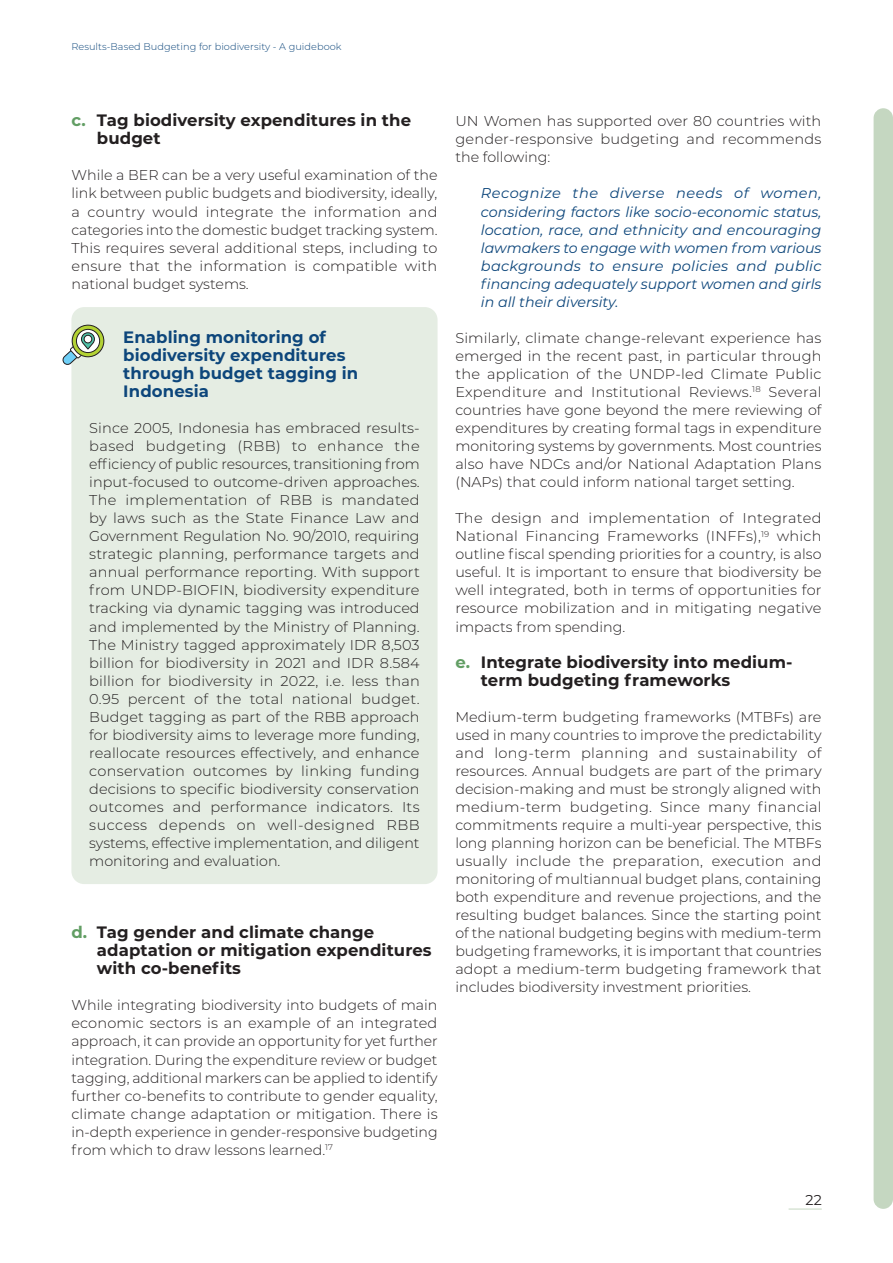
<style>
.page{position:relative;width:893px;height:1263px;background:#fff}
.page>*{position:absolute;margin:0;border:0;box-sizing:border-box;transform-origin:0 0}
.t1{font:700 16.5px/18px "Montserrat";letter-spacing:.005em;color:#231f20}
.Endnotes{font:700 16.5px/18px "Montserrat";letter-spacing:.005em;color:#0d467b}
.B1_Body{font:300 14.25px/18px "Montserrat";color:#231f20;text-align:justify}
.Endnotes-2{font:300 14.25px/18px "Montserrat";color:#231f20;text-align:justify}
.Highlight_Italics{font:italic 14.25px/18px "Montserrat";color:#0d467b;text-align:justify}
.t2{font:14.25px "Montserrat";color:#231f20}
.t3{font:300 9.75px "Montserrat";letter-spacing:.005em;color:#0d467b}
.s1{color:#629e64}
</style>
<div class="page">
<div style="left:874px;top:108px;width:19px;height:1101px;background:#c5d7c1;border-radius:10px"></div>
<hr style="left:789px;top:1209px;width:33px;height:1px;background:#c5d7c1">
<div style="left:71px;top:307px;width:367px;height:577px;background:#e5ede3;border-radius:13px"></div>
<svg style="left:72px;top:325px;width:32px;height:32px"></svg>
<div style="left:71px;top:324px;width:34px;height:33px;border:1px solid #231f20;border-radius:50%"></div>
<svg style="left:76px;top:329px;width:24px;height:24px"></svg>
<div style="left:76px;top:329px;width:24px;height:24px;border:1px solid #231f20;border-radius:50%"></div>
<svg style="left:62px;top:332px;width:33px;height:34px"></svg>
<p class="t3" style="left:71px;top:40px;width:272px">Results-Based Budgeting for biodiversity - A guidebook</p>
<p class="t1" style="left:97px;top:111px;width:316px;text-indent:-26px"><span class="s1">c.</span> Tag biodiversity expenditures in the budget</p>
<p class="B1_Body" style="left:71px;top:166px;width:368px">While a BER can be a very useful examination of the link between public budgets and biodiversity, ideally, a country would integrate the information and categories into the domestic budget tracking system.<br>This requires several additional steps, including to ensure that the information is compatible with national budget systems.</p>
<p class="Endnotes" style="left:123px;top:327px;width:236px">Enabling monitoring of biodiversity expenditures through budget tagging in<br>Indonesia</p>
<p class="Endnotes-2" style="left:89px;top:418px;width:332px">Since 2005, Indonesia has embraced results&shy;based budgeting (RBB) to enhance the efficiency of public resources, transitioning from input-focused to outcome-driven approaches.<br>The implementation of RBB is mandated by laws such as the State Finance Law and Government Regulation No. 90/2010, requiring strategic planning, performance targets and annual performance reporting. With support from UNDP-BIOFIN, biodiversity expenditure tracking via dynamic tagging was introduced and implemented by the Ministry of Planning.<br>The Ministry tagged approximately IDR 8,503 billion for biodiversity in 2021 and IDR 8.584 billion for biodiversity in 2022, i.e. less than 0.95 percent of the total national budget.<br>Budget tagging as part of the RBB approach for biodiversity aims to leverage more funding, reallocate resources effectively, and enhance conservation outcomes by linking funding decisions to specific biodiversity conservation outcomes and performance indicators. Its success depends on well-designed RBB systems, effective implementation, and diligent monitoring and evaluation.</p>
<p class="t1" style="left:97px;top:922px;width:336px;text-indent:-26px"><span class="s1">d.</span> Tag gender and climate change adaptation or mitigation expenditures with co-benefits</p>
<p class="B1_Body" style="left:71px;top:996px;width:368px">While integrating biodiversity into budgets of main economic sectors is an example of an integrated approach, it can provide an opportunity for yet further integration. During the expenditure review or budget tagging, additional markers can be applied to identify further co-benefits to contribute to gender equality, climate change adaptation or mitigation. There is in-depth experience in gender-responsive budgeting from which to draw lessons learned.<sup>17</sup></p>
<p class="B1_Body" style="left:455px;top:112px;width:368px">UN Women has supported over 80 countries with gender-responsive budgeting and recommends the following:</p>
<p class="Highlight_Italics" style="left:481px;top:184px;width:342px">Recognize the diverse needs of women, considering factors like socio-economic status, location, race, and ethnicity and encouraging lawmakers to engage with women from various backgrounds to ensure policies and public financing adequately support women and girls in all their diversity.</p>
<p class="B1_Body" style="left:455px;top:328px;width:368px">Similarly, climate change-relevant experience has emerged in the recent past, in particular through the application of the UNDP-led Climate Public Expenditure and Institutional Reviews.<sup>18</sup> Several countries have gone beyond the mere reviewing of expenditures by creating formal tags in expenditure monitoring systems by governments. Most countries also have NDCs and/or National Adaptation Plans (NAPs) that could inform national target setting.</p>
<p class="B1_Body" style="left:455px;top:509px;width:368px">The design and implementation of Integrated National Financing Frameworks (INFFs),<sup>19</sup> which outline fiscal spending priorities for a country, is also useful. It is important to ensure that biodiversity be well integrated, both in terms of opportunities for resource mobilization and in mitigating negative impacts from spending.</p>
<p class="t1" style="left:481px;top:652px;width:313px;text-indent:-26px"><span class="s1">e.</span> Integrate biodiversity into medium&shy;term budgeting frameworks</p>
<p class="B1_Body" style="left:455px;top:707px;width:368px">Medium-term budgeting frameworks (MTBFs) are used in many countries to improve the predictability and long-term planning and sustainability of resources. Annual budgets are part of the primary decision-making and must be strongly aligned with medium-term budgeting. Since many financial commitments require a multi-year perspective, this long planning horizon can be beneficial. The MTBFs usually include the preparation, execution and monitoring of multiannual budget plans, containing both expenditure and revenue projections, and the resulting budget balances. Since the starting point of the national budgeting begins with medium-term budgeting frameworks, it is important that countries adopt a medium-term budgeting framework that includes biodiversity investment priorities.</p>
<p class="t2" style="left:806px;top:1190px;width:18px">22</p>
</div>
